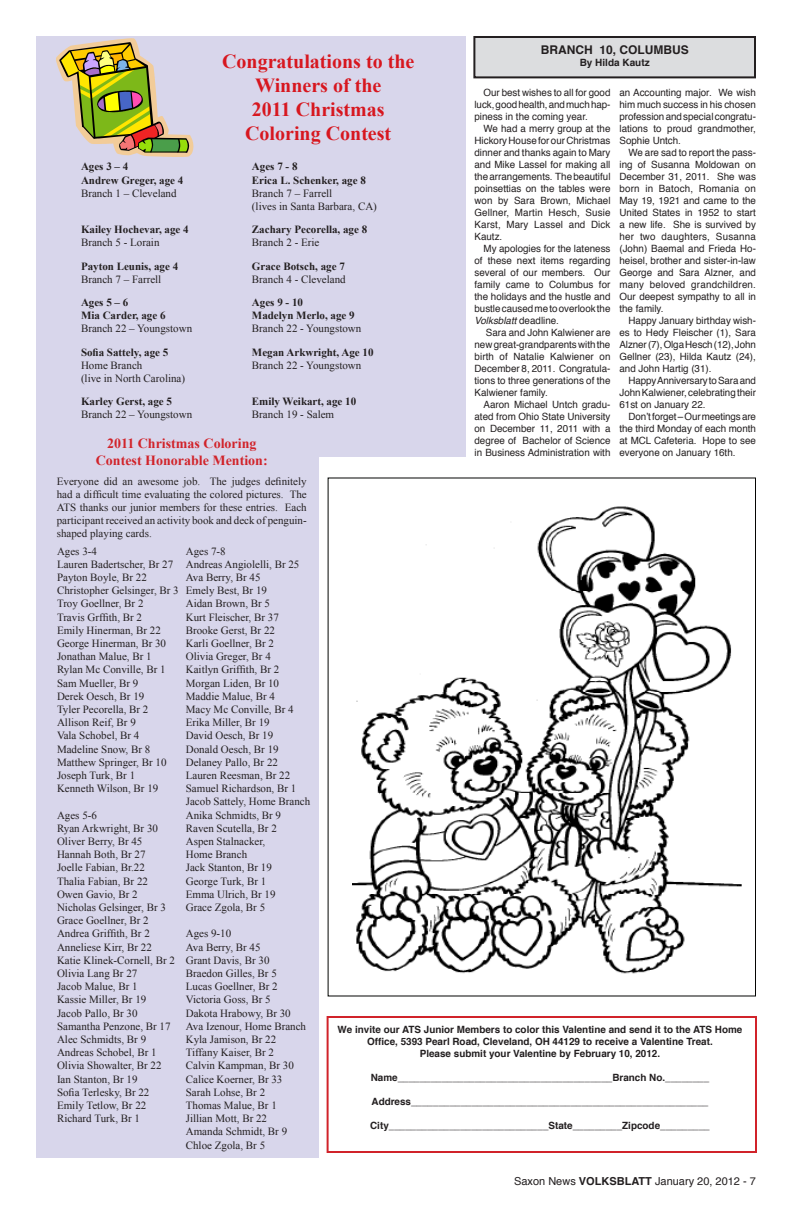
<style>
.page{position:relative;width:792px;height:1224px;background:#fff}
.page>*{position:absolute;margin:0;border:0;box-sizing:border-box;transform-origin:0 0}
.t1{font:700 20px/24px "Times New Roman";color:#d7171f;text-align:center}
.t2{font:700 14px/16.8px "Times New Roman";color:#d1232a;text-align:center}
.t3{font:700 12px "Helvetica";color:#231f20}
.t4{font:11px/13.2px "Times New Roman";color:#231f20}
.t5{font:700 11px "Times New Roman";color:#231f20}
.t6{font:11px "Helvetica";color:#231f20}
.t7{font:10px/12px "Helvetica";color:#231f20;text-align:justify}
.t8{font:700 10px/12px "Helvetica";color:#231f20;text-align:center}
.s1{font-style:italic}
.s2{font-weight:700}
</style>
<div class="page">
<div style="left:36px;top:450px;width:283px;height:708px;background:#d8d6eb"></div>
<div style="left:474px;top:37px;width:281px;height:40px;background:#dcdddf"></div>
<div style="left:473px;top:36px;width:283px;height:42px;border:2px solid #231f20"></div>
<div style="left:36px;top:36px;width:430px;height:421px;background:#d8d6eb"></div>
<svg style="left:56px;top:38px;width:137px;height:119px"></svg>
<img style="left:352px;top:506px;width:391px;height:491px">
<div style="left:327px;top:1016px;width:430px;height:137px;border:2px solid #d1232a"></div>
<p class="t3" style="left:541px;top:40px;width:149px">BRANCH 10, COLUMBUS</p>
<p class="t8" style="left:580px;top:56px;width:72px">By Hilda Kautz</p>
<h1 class="t1" style="left:222px;top:49px;width:194px">Congratulations to the<br>Winners of the<br>2011 Christmas<br>Coloring Contest</h1>
<p class="t7" style="left:475px;top:86px;width:137px;text-indent:9px">Our best wishes to all for good luck, good health, and much hap&shy;piness in the coming year.</p>
<p class="t7" style="left:475px;top:122px;width:137px;text-indent:9px">We had a merry group at the Hickory House for our Christmas dinner and thanks again to Mary and Mike Lassel for making all the arrangements. The beautiful poinsettias on the tables were won by Sara Brown, Michael Gellner, Martin Hesch, Susie Karst, Mary Lassel and Dick Kautz.</p>
<p class="t7" style="left:475px;top:242px;width:137px;text-indent:9px">My apologies for the lateness of these next items regarding several of our members. Our family came to Columbus for the holidays and the hustle and bustle caused me to overlook the <span class="s1">Volksblatt</span> deadline.</p>
<p class="t7" style="left:475px;top:326px;width:137px;text-indent:11px">Sara and John Kalwiener are new great-grandparents with the birth of Natalie Kalwiener on December 8, 2011. Congratula&shy;tions to three generations of the Kalwiener family.</p>
<p class="t7" style="left:475px;top:398px;width:137px;text-indent:9px">Aaron Michael Untch gradu&shy;ated from Ohio State University on December 11, 2011 with a degree of Bachelor of Science in Business Administration with</p>
<p class="t7" style="left:619px;top:86px;width:138px">an Accounting major. We wish him much success in his chosen profession and special congratu&shy;lations to proud grandmother, Sophie Untch.</p>
<p class="t7" style="left:619px;top:146px;width:138px;text-indent:9px">We are sad to report the pass&shy;ing of Susanna Moldowan on December 31, 2011. She was born in Batoch, Romania on May 19, 1921 and came to the United States in 1952 to start a new life. She is survived by her two daughters, Susanna (John) Baemal and Frieda Ho&shy;heisel, brother and sister-in-law George and Sara Alzner, and many beloved grandchildren.<br>Our deepest sympathy to all in the family.</p>
<p class="t7" style="left:619px;top:314px;width:138px;text-indent:9px">Happy January birthday wish&shy;es to Hedy Fleischer (1), Sara Alzner (7), Olga Hesch (12), John Gellner (23), Hilda Kautz (24), and John Hartig (31).</p>
<p class="t7" style="left:619px;top:374px;width:138px;text-indent:9px">Happy Anniversary to Sara and John Kalwiener, celebrating their 61st on January 22.</p>
<p class="t7" style="left:619px;top:410px;width:138px;text-indent:9px">Don’t forget – Our meetings are the third Monday of each month at MCL Cafeteria. Hope to see everyone on January 16th.</p>
<p class="t5" style="left:81px;top:159px;width:49px">Ages 3 – 4</p>
<p class="t5" style="left:252px;top:159px;width:47px">Ages 7 - 8</p>
<p class="t5" style="left:81px;top:172px;width:104px">Andrew Greger, age 4</p>
<p class="t5" style="left:252px;top:172px;width:115px">Erica L. Schenker, age 8</p>
<p class="t4" style="left:81px;top:186px;width:97px">Branch 1 – Cleveland</p>
<p class="t4" style="left:252px;top:186px;width:126px">Branch 7 – Farrell<br>(lives in Santa Barbara, CA)</p>
<p class="t5" style="left:81px;top:222px;width:109px">Kailey Hochevar, age 4</p>
<p class="t5" style="left:252px;top:222px;width:117px">Zachary Pecorella, age 8</p>
<p class="t4" style="left:81px;top:236px;width:80px">Branch 5 - Lorain</p>
<p class="t4" style="left:252px;top:236px;width:69px">Branch 2 - Erie</p>
<p class="t5" style="left:81px;top:258px;width:99px">Payton Leunis, age 4</p>
<p class="t5" style="left:252px;top:258px;width:94px">Grace Botsch, age 7</p>
<p class="t4" style="left:81px;top:272px;width:82px">Branch 7 – Farrell</p>
<p class="t4" style="left:252px;top:272px;width:95px">Branch 4 - Cleveland</p>
<p class="t5" style="left:81px;top:295px;width:49px">Ages 5 – 6</p>
<p class="t5" style="left:252px;top:295px;width:53px">Ages 9 - 10</p>
<p class="t5" style="left:81px;top:308px;width:86px">Mia Carder, age 6</p>
<p class="t5" style="left:252px;top:308px;width:104px">Madelyn Merlo, age 9</p>
<p class="t4" style="left:81px;top:322px;width:113px">Branch 22 – Youngstown</p>
<p class="t4" style="left:252px;top:322px;width:111px">Branch 22 - Youngstown</p>
<p class="t5" style="left:81px;top:344px;width:89px">Sofia Sattely, age 5</p>
<p class="t5" style="left:252px;top:344px;width:123px">Megan Arkwright, Age 10</p>
<p class="t4" style="left:81px;top:358px;width:63px">Home Branch</p>
<p class="t4" style="left:252px;top:358px;width:111px">Branch 22 - Youngstown</p>
<p class="t4" style="left:81px;top:371px;width:106px">(live in North Carolina)</p>
<p class="t5" style="left:81px;top:394px;width:93px">Karley Gerst, age 5</p>
<p class="t5" style="left:252px;top:394px;width:106px">Emily Weikart, age 10</p>
<p class="t4" style="left:81px;top:408px;width:113px">Branch 22 – Youngstown</p>
<p class="t4" style="left:252px;top:408px;width:84px">Branch 19 - Salem</p>
<p class="t2" style="left:96px;top:435px;width:173px">2011 Christmas Coloring<br>Contest Honorable Mention:</p>
<p class="t4" style="left:57px;top:474px;width:252px;text-align:justify">Everyone did an awesome job. The judges definitely had a difficult time evaluating the colored pictures. The ATS thanks our junior members for these entries. Each participant received an activity book and deck of penguin&shy;shaped playing cards.</p>
<p class="t4" style="left:57px;top:544px;width:123px">Ages 3-4<br>Lauren Badertscher, Br 27<br>Payton Boyle, Br 22<br>Christopher Gelsinger, Br 3<br>Troy Goellner, Br 2<br>Travis Grffith, Br 2<br>Emily Hinerman, Br 22<br>George Hinerman, Br 30<br>Jonathan Malue, Br 1<br>Rylan Mc Conville, Br 1<br>Sam Mueller, Br 9<br>Derek Oesch, Br 19<br>Tyler Pecorella, Br 2<br>Allison Reif, Br 9<br>Vala Schobel, Br 4<br>Madeline Snow, Br 8<br>Matthew Springer, Br 10<br>Joseph Turk, Br 1<br>Kenneth Wilson, Br 19</p>
<p class="t4" style="left:57px;top:808px;width:119px">Ages 5-6<br>Ryan Arkwright, Br 30<br>Oliver Berry, Br 45<br>Hannah Both, Br 27<br>Joelle Fabian, Br.22<br>Thalia Fabian, Br 22<br>Owen Gavio, Br 2<br>Nicholas Gelsinger, Br 3<br>Grace Goellner, Br 2<br>Andrea Griffith, Br 2<br>Anneliese Kirr, Br 22<br>Katie Klinek-Cornell, Br 2<br>Olivia Lang Br 27<br>Jacob Malue, Br 1<br>Kassie Miller, Br 19<br>Jacob Pallo, Br 30<br>Samantha Penzone, Br 17<br>Alec Schmidts, Br 9<br>Andreas Schobel, Br 1<br>Olivia Showalter, Br 22<br>Ian Stanton, Br 19<br>Sofia Terlesky, Br 22<br>Emily Tetlow, Br 22<br>Richard Turk, Br 1</p>
<p class="t4" style="left:186px;top:544px;width:126px">Ages 7-8<br>Andreas Angiolelli, Br 25<br>Ava Berry, Br 45<br>Emely Best, Br 19<br>Aidan Brown, Br 5<br>Kurt Fleischer, Br 37<br>Brooke Gerst, Br 22<br>Karli Goellner, Br 2<br>Olivia Greger, Br 4<br>Kaitlyn Griffith, Br 2<br>Morgan Liden, Br 10<br>Maddie Malue, Br 4<br>Macy Mc Conville, Br 4<br>Erika Miller, Br 19<br>David Oesch, Br 19<br>Donald Oesch, Br 19<br>Delaney Pallo, Br 22<br>Lauren Reesman, Br 22<br>Samuel Richardson, Br 1<br>Jacob Sattely, Home Branch<br>Anika Schmidts, Br 9<br>Raven Scutella, Br 2<br>Aspen Stalnacker,<br>Home Branch<br>Jack Stanton, Br 19<br>George Turk, Br 1<br>Emma Ulrich, Br 19<br>Grace Zgola, Br 5</p>
<p class="t4" style="left:186px;top:927px;width:122px">Ages 9-10<br>Ava Berry, Br 45<br>Grant Davis, Br 30<br>Braedon Gilles, Br 5<br>Lucas Goellner, Br 2<br>Victoria Goss, Br 5<br>Dakota Hrabowy, Br 30<br>Ava Izenour, Home Branch<br>Kyla Jamison, Br 22<br>Tiffany Kaiser, Br 2<br>Calvin Kampman, Br 30<br>Calice Koerner, Br 33<br>Sarah Lohse, Br 2<br>Thomas Malue, Br 1<br>Jillian Mott, Br 22<br>Amanda Schmidt, Br 9<br>Chloe Zgola, Br 5</p>
<p class="t8" style="left:338px;top:1023px;width:406px">We invite our ATS Junior Members to color this Valentine and send it to the ATS Home<br>Office, 5393 Pearl Road, Cleveland, OH 44129 to receive a Valentine Treat.<br>Please submit your Valentine by February 10, 2012.</p>
<p class="t8" style="left:371px;top:1071px;width:340px">Name_______________________________________Branch No.________</p>
<p class="t8" style="left:372px;top:1095px;width:338px">Address______________________________________________________</p>
<p class="t8" style="left:370px;top:1119px;width:341px">City_____________________________State_________Zipcode_________</p>
<p class="t6" style="left:514px;top:1173px;width:243px">Saxon News <span class="s2">VOLKSBLATT</span> January 20, 2012 - 7</p>
</div>
